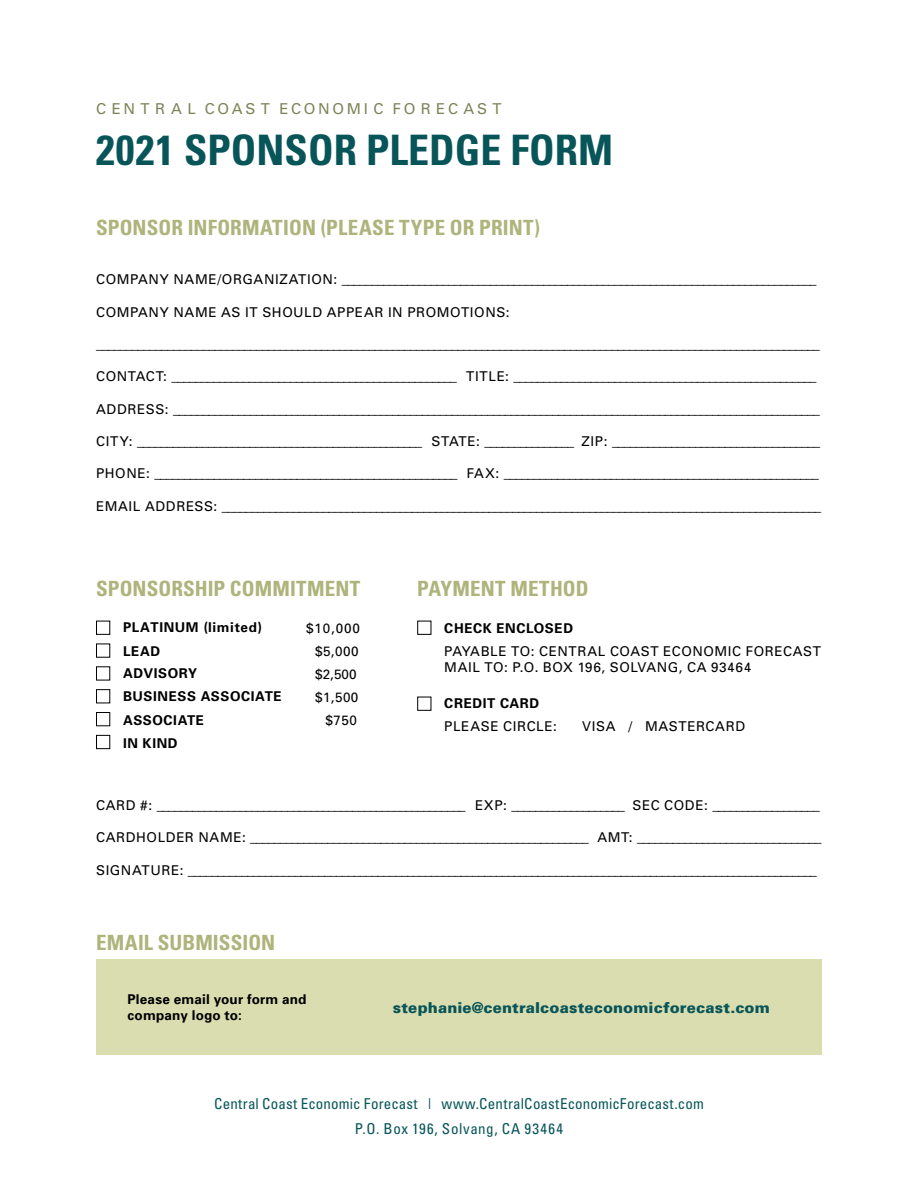
<style>
.page{position:relative;width:918px;height:1188px;background:#fff}
.page>*{position:absolute;margin:0;border:0;box-sizing:border-box;transform-origin:0 0}
.t1{font:700 condensed 42px "Univers";color:#085559}
.t2{font:700 condensed 21px "Univers";letter-spacing:.005em;color:#aeb47b}
.t3{font:condensed 15px "Univers";letter-spacing:.015em;color:#085559}
.t4{font:900 15px "Univers";letter-spacing:.01em;color:#085559}
.t5{font:15px "Univers";letter-spacing:.18em;color:#7d8459}
.t6{font:condensed 15px "Univers";letter-spacing:.045em;color:#085559}
.t7{font:13.5px "Univers";letter-spacing:.045em;color:#000}
.t8{font:700 13.5px/23.2px "Univers";letter-spacing:.045em;color:#000}
.t9{font:700 13.5px/16.2px "Univers";letter-spacing:.015em;color:#000}
</style>
<div class="page">
<div style="left:96px;top:621px;width:14px;height:14px;border:1px solid #000"></div>
<div style="left:417px;top:621px;width:14px;height:14px;border:1px solid #000"></div>
<div style="left:96px;top:644px;width:14px;height:14px;border:1px solid #000"></div>
<div style="left:417px;top:697px;width:14px;height:14px;border:1px solid #000"></div>
<div style="left:96px;top:666px;width:14px;height:14px;border:1px solid #000"></div>
<div style="left:96px;top:689px;width:14px;height:14px;border:1px solid #000"></div>
<div style="left:96px;top:712px;width:14px;height:14px;border:1px solid #000"></div>
<div style="left:96px;top:735px;width:14px;height:14px;border:1px solid #000"></div>
<div style="left:96px;top:959px;width:726px;height:95px;background:#daddaf"></div>
<p class="t5" style="left:96px;top:99px;width:407px">C EN T R A L COAS T ECONOMI C FO R EC AS T</p>
<p class="t1" style="left:96px;top:124px;width:519px">2021 SPONSOR PLEDGE FORM</p>
<p class="t2" style="left:96px;top:215px;width:445px">SPONSOR INFORMATION (PLEASE TYPE OR PRINT)</p>
<p class="t7" style="left:96px;top:271px;width:722px">COMPANY NAME/ORGANIZATION: ________________________________________________________________________________</p>
<p class="t7" style="left:96px;top:303px;width:415px">COMPANY NAME AS IT SHOULD APPEAR IN PROMOTIONS:</p>
<p class="t7" style="left:96px;top:336px;width:725px">__________________________________________________________________________________________________________________________</p>
<p class="t7" style="left:96px;top:368px;width:722px">CONTACT: ________________________________________________ TITLE: ___________________________________________________</p>
<p class="t7" style="left:96px;top:400px;width:725px">ADDRESS: _____________________________________________________________________________________________________________</p>
<p class="t7" style="left:96px;top:433px;width:726px">CITY: ________________________________________________ STATE: _______________ ZIP: ___________________________________</p>
<p class="t7" style="left:96px;top:465px;width:724px">PHONE: ___________________________________________________ FAX: _____________________________________________________</p>
<p class="t7" style="left:96px;top:498px;width:727px">EMAIL ADDRESS: _____________________________________________________________________________________________________</p>
<p class="t2" style="left:96px;top:576px;width:266px">SPONSORSHIP COMMITMENT</p>
<p class="t7" style="left:306px;top:620px;width:55px">$10,000</p>
<p class="t7" style="left:315px;top:643px;width:45px">$5,000</p>
<p class="t7" style="left:315px;top:665px;width:43px">$2,500</p>
<p class="t7" style="left:315px;top:688px;width:45px">$1,500</p>
<p class="t7" style="left:326px;top:711px;width:33px">$750</p>
<p class="t8" style="left:123px;top:615px;width:140px;line-height:23.9px">PLATINUM (limited)<br>LEAD</p>
<p class="t8" style="left:123px;top:661px;width:160px">ADVISORY<br>BUSINESS ASSOCIATE<br>ASSOCIATE<br>IN KIND</p>
<p class="t2" style="left:417px;top:576px;width:173px">PAYMENT METHOD</p>
<p class="t8" style="left:444px;top:616px;width:130px">CHECK ENCLOSED</p>
<p class="t7" style="left:444px;top:643px;width:378px">PAYABLE TO: CENTRAL COAST ECONOMIC FORECAST</p>
<p class="t7" style="left:444px;top:659px;width:308px">MAIL TO: P.O. BOX 196, SOLVANG, CA 93464</p>
<p class="t8" style="left:444px;top:692px;width:97px">CREDIT CARD</p>
<p class="t7" style="left:444px;top:718px;width:114px">PLEASE CIRCLE:</p>
<p class="t7" style="left:582px;top:718px;width:164px">VISA / MASTERCARD</p>
<p class="t7" style="left:96px;top:797px;width:725px">CARD #: ____________________________________________________ EXP: ___________________ SEC CODE: __________________</p>
<p class="t7" style="left:96px;top:829px;width:727px">CARDHOLDER NAME: _________________________________________________________ AMT: _______________________________</p>
<p class="t7" style="left:96px;top:862px;width:722px">SIGNATURE: __________________________________________________________________________________________________________</p>
<p class="t2" style="left:96px;top:930px;width:181px">EMAIL SUBMISSION</p>
<p class="t9" style="left:127px;top:991px;width:181px">Please email your form and company logo to:</p>
<p class="t4" style="left:393px;top:999px;width:378px">stephanie@centralcoasteconomicforecast.com</p>
<p class="t3" style="left:214px;top:1094px;width:491px">Central Coast Economic Forecast | www.CentralCoastEconomicForecast.com</p>
<p class="t6" style="left:355px;top:1119px;width:210px">P.O. Box 196, Solvang, CA 93464</p>
</div>
